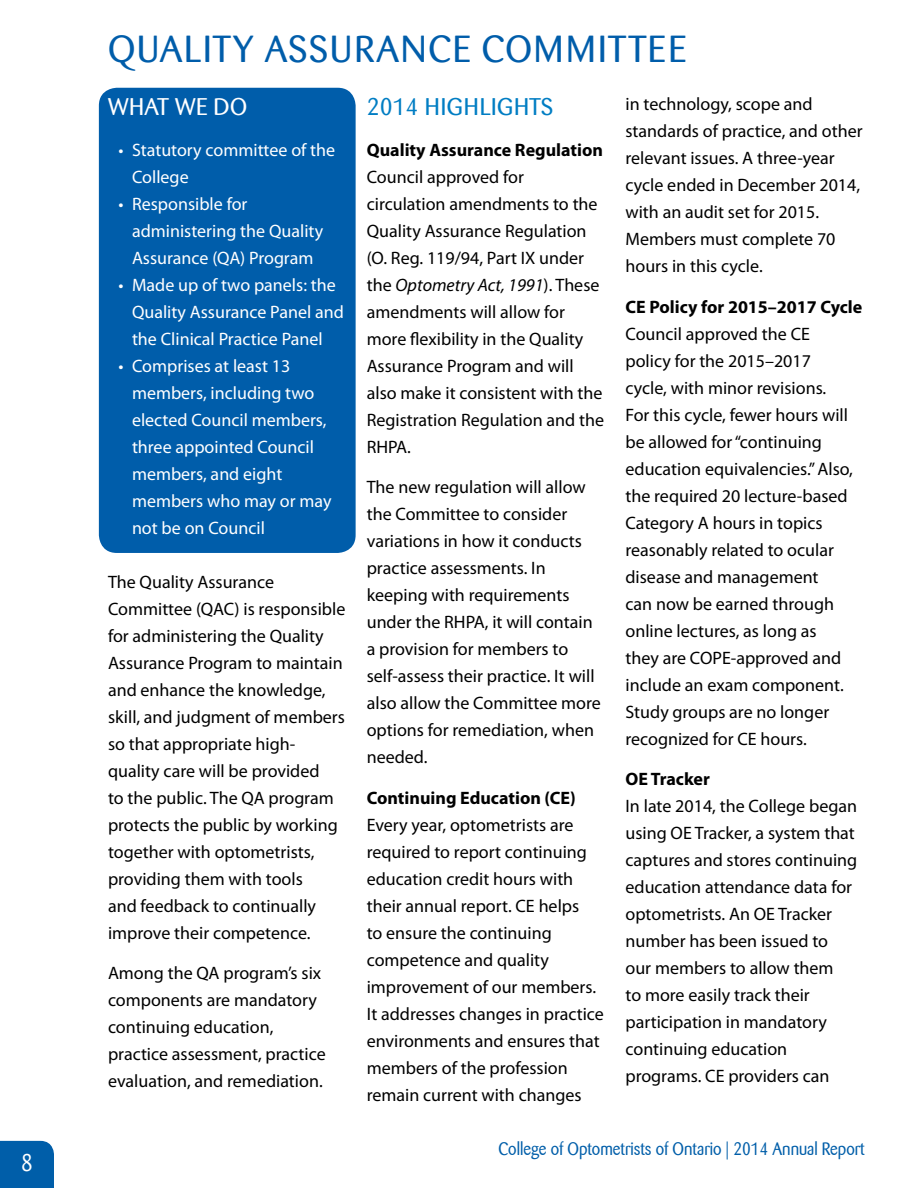
<style>
.page{position:relative;width:918px;height:1188px;background:#fff}
.page>*{position:absolute;margin:0;border:0;box-sizing:border-box;transform-origin:0 0}
.t1{font:37.5px "Barmeno";letter-spacing:.025em;color:#005daa}
.t2{font:24px "Barmeno";letter-spacing:.01em;color:#007dc3}
.t3{font:24px "Barmeno";color:#fff}
.t4{font:24px "Barmeno";color:#fff;scale:.9 1}
.t5{font:18px/27px "Myriad Pro";color:#000}
.t6{font:18px/27px "Myriad Pro";color:#fff}
.t7{font:700 18px "Myriad Pro";color:#000}
.t8{font:18px "Barmeno";color:#005ea9;scale:.9 1}
.s1{font-style:italic}
</style>
<div class="page">
<div style="left:0;top:1141px;width:54px;height:47px;background:#005ea9"></div>
<div style="left:99px;top:88px;width:257px;height:465px;background:#005daa;border-radius:18px"></div>
<h2 class="t4" style="left:21px;top:1149px;width:15px">8</h2>
<h1 class="t1" style="left:108px;top:28px;width:204px">Quality Assurance</h1>
<h1 class="t1" style="left:482px;top:28px;width:54px">Comm</h1>
<h1 class="t1" style="left:598px;top:28px;width:30px">ittee</h1>
<p class="t5" style="left:626px;top:90px;width:239px">in technology, scope and standards of practice, and other relevant issues. A three-year cycle ended in December 2014, with an audit set for 2015.<br>Members must complete 70 hours in this cycle.</p>
<p class="t7" style="left:626px;top:295px;width:238px">CE Policy for 2015–2017 Cycle</p>
<p class="t5" style="left:626px;top:320px;width:229px">Council approved the CE policy for the 2015–2017 cycle, with minor revisions.<br>For this cycle, fewer hours will be allowed for “continuing education equivalencies.” Also, the required 20 lecture-based<br>Category A hours in topics reasonably related to ocular disease and management<br>can now be earned through online lectures, as long as they are COPE-approved and include an exam component.<br>Study groups are no longer recognized for CE hours.</p>
<p class="t7" style="left:626px;top:767px;width:86px">OE Tracker</p>
<p class="t5" style="left:626px;top:792px;width:233px">In late 2014, the College began using OE Tracker, a system that captures and stores continuing education attendance data for optometrists. An OE Tracker number has been issued to our members to allow them<br>to more easily track their participation in mandatory continuing education programs. CE providers can</p>
<h2 class="t3" style="left:108px;top:93px;width:35px">What</h2>
<h2 class="t3" style="left:175px;top:93px;width:69px">We Do</h2>
<p class="t6" style="left:132px;top:136px;width:205px;text-indent:-14px">• Statutory committee of the<br>College</p>
<p class="t6" style="left:132px;top:190px;width:193px;text-indent:-14px">• Responsible for administering the Quality<br>Assurance (QA) Program</p>
<p class="t6" style="left:132px;top:271px;width:213px;text-indent:-14px">• Made up of two panels: the<br>Quality Assurance Panel and the Clinical Practice Panel</p>
<p class="t6" style="left:132px;top:352px;width:201px;text-indent:-14px">• Comprises at least 13 members, including two elected Council members, three appointed Council members, and eight members who may or may not be on Council</p>
<h2 class="t2" style="left:367px;top:93px;width:96px">2014 Highl</h2>
<h2 class="t2" style="left:491px;top:93px;width:21px">ights</h2>
<p class="t7" style="left:367px;top:138px;width:238px">Quality Assurance Regulation</p>
<p class="t5" style="left:367px;top:163px;width:239px">Council approved for circulation amendments to the<br>Quality Assurance Regulation (O. Reg. 119/94, Part IX under the <span class="s1">Optometry Act, 1991</span>). These amendments will allow for more flexibility in the Quality<br>Assurance Program and will also make it consistent with the<br>Registration Regulation and the<br>RHPA.</p>
<p class="t5" style="left:367px;top:473px;width:236px">The new regulation will allow the Committee to consider variations in how it conducts practice assessments. In keeping with requirements under the RHPA, it will contain a provision for members to self-assess their practice. It will also allow the Committee more options for remediation, when needed.</p>
<p class="t7" style="left:367px;top:786px;width:211px">Continuing Education (CE)</p>
<p class="t5" style="left:367px;top:811px;width:239px">Every year, optometrists are required to report continuing education credit hours with their annual report. CE helps<br>to ensure the continuing competence and quality improvement of our members.<br>It addresses changes in practice environments and ensures that members of the profession remain current with changes</p>
<p class="t5" style="left:108px;top:568px;width:239px">The Quality Assurance<br>Committee (QAC) is responsible for administering the Quality<br>Assurance Program to maintain and enhance the knowledge, skill, and judgment of members so that appropriate high&shy;quality care will be provided<br>to the public. The QA program protects the public by working together with optometrists, providing them with tools<br>and feedback to continually improve their competence.</p>
<p class="t5" style="left:108px;top:959px;width:219px">Among the QA program’s six components are mandatory continuing education, practice assessment, practice evaluation, and remediation.</p>
<p class="t8" style="left:498px;top:1138px;width:408px">College of Optometrists of Ontario | 2014 Annual Report</p>
</div>
